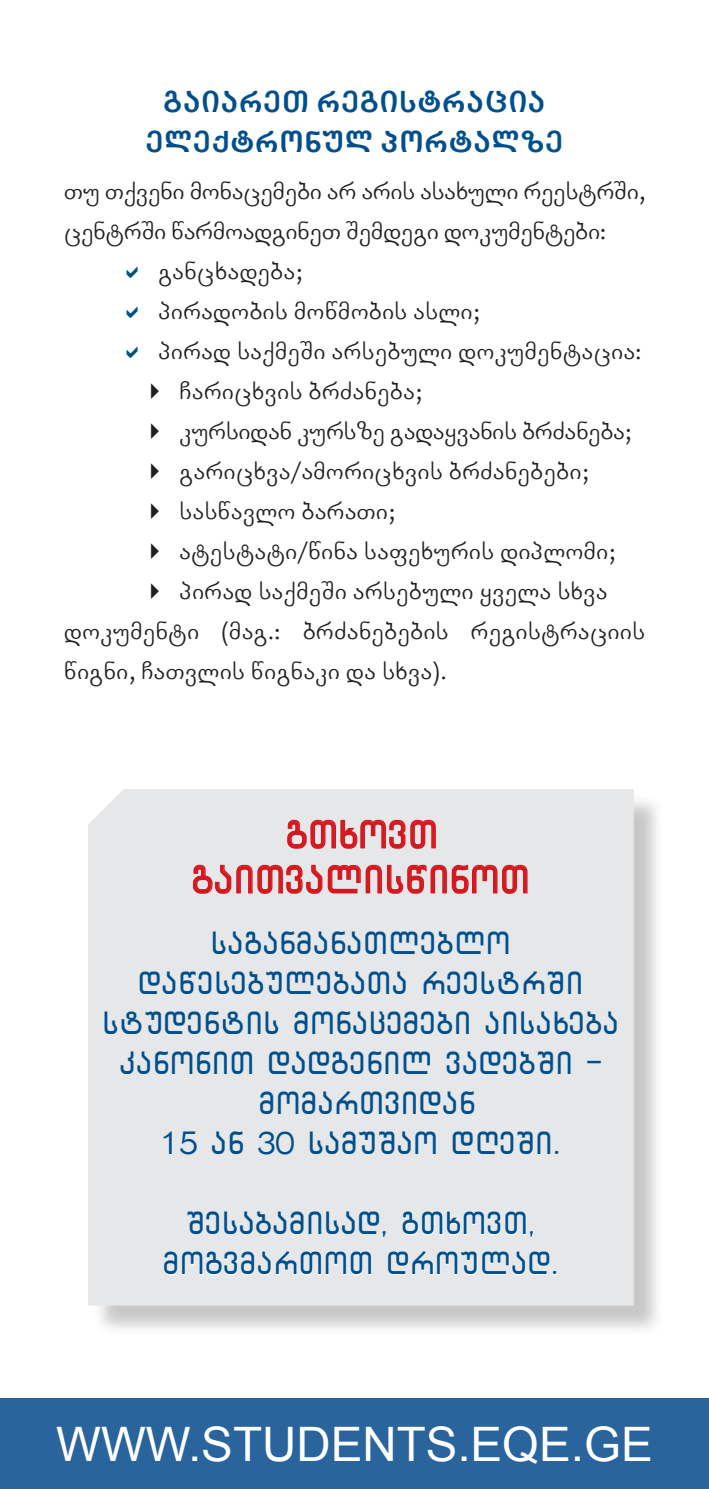
<style>
.page{position:relative;width:709px;height:1489px;background:#fff}
.page>*{position:absolute;margin:0;border:0;box-sizing:border-box;transform-origin:0 0}
.t1{font:47.5px "Arial";color:#fff}
.t2{font:37.5px/45px "Sanet";color:#d5181f;text-align:center}
.t3{font:31.25px/40px "Sanet";color:#004f8d;text-align:center}
.t4{font:700 30px/40px "Kolhety Mt";color:#004f8d;text-align:center}
.t5{font:25px/40px "Kolhety Normal";color:#231f20}
.t6{font:25px "Kolhety Normal";letter-spacing:-.02em;color:#231f20}
</style>
<div class="page">
<div style="left:0;top:1398px;width:709px;height:90px;background:#29649d"></div>
<div style="left:92px;top:792px;width:573px;height:544px;background:#231f20;opacity:.25"></div>
<div style="left:88px;top:789px;width:546px;height:516px;background:#e6e7e9"></div>
<svg style="left:286px;top:818px;width:150px;height:31px;background:#e1b2b5"></svg>
<svg style="left:192px;top:863px;width:336px;height:31px;background:#e1b3b6"></svg>
<svg style="left:401px;top:1209px;width:133px;height:29px"></svg>
<svg style="left:163px;top:1249px;width:209px;height:26px"></svg>
<svg style="left:387px;top:1248px;width:171px;height:27px"></svg>
<p class="t4" style="left:145px;top:84px;width:420px">GAIARET REGISTRACIA<br>ELEQTRONUL PORTALZE</p>
<p class="t6" style="left:64px;top:178px;width:583px">TU TQVENI MONACEMEBI AR ARIS ASAXULI REESTRSI,</p>
<p class="t6" style="left:64px;top:218px;width:544px">CENTRSI WARMOADGINET SEMDEGI DOKUMENTEBI:</p>
<p class="t5" style="left:158px;top:252px;width:146px">GANCXADEBA;</p>
<p class="t5" style="left:158px;top:292px;width:323px">PIRADOBIS MOWMOBIS ASLI;</p>
<p class="t5" style="left:158px;top:332px;width:485px">PIRAD SAQMESI ARSEBULI DOKUMENTACIA:</p>
<p class="t5" style="left:179px;top:372px;width:244px">CARICXVIS BRZANEBA;</p>
<p class="t6" style="left:179px;top:418px;width:453px">KURSIDAN KURSZE GADAYVANIS BRZANEBA;</p>
<p class="t5" style="left:179px;top:452px;width:411px">GARICXVA/AMORICXVIS BRZANEBEBI;</p>
<p class="t5" style="left:179px;top:492px;width:217px">SASWAVLO BARATI;</p>
<p class="t5" style="left:179px;top:532px;width:437px">ATESTATI/WINA SAFEXURIS DIPLOMI;</p>
<p class="t5" style="left:179px;top:572px;width:430px">PIRAD SAQMESI ARSEBULI YVELA SXVA</p>
<p class="t5" style="left:470px;top:612px;width:176px">REGISTRACIIS</p>
<p class="t5" style="left:64px;top:612px;width:384px">DOKUMENTI<br>WIGNI, CATVLIS WIGNAKI DA SXVA .(</p>
<p class="t5" style="left:221px;top:612px;width:61px">(MAG.:</p>
<p class="t5" style="left:303px;top:612px;width:147px">BRZANEBEBIS</p>
<h2 class="t2" style="left:192px;top:812px;width:340px">GTXOVT<br>GAITVALISWINOT</h2>
<p class="t3" style="left:102px;top:923px;width:519px">SAGANMANATLEBLO<br>DAWESEBULEBATA REESTRSI<br>STUDENTIS MONACEMEBI AISAXEBA<br>KANONIT DADGENIL VADEBSI -<br>MOMARTVIDAN<br>15 AN 30 SAMUSAO DRESI.</p>
<p class="t3" style="left:163px;top:1203px;width:397px">SESABAMISAD, GTXOVT,<br>MOGVMARTOT DROULAD.</p>
<h1 class="t1" style="left:56px;top:1413px;width:598px">WWW.STUDENTS.EQE.GE</h1>
</div>
